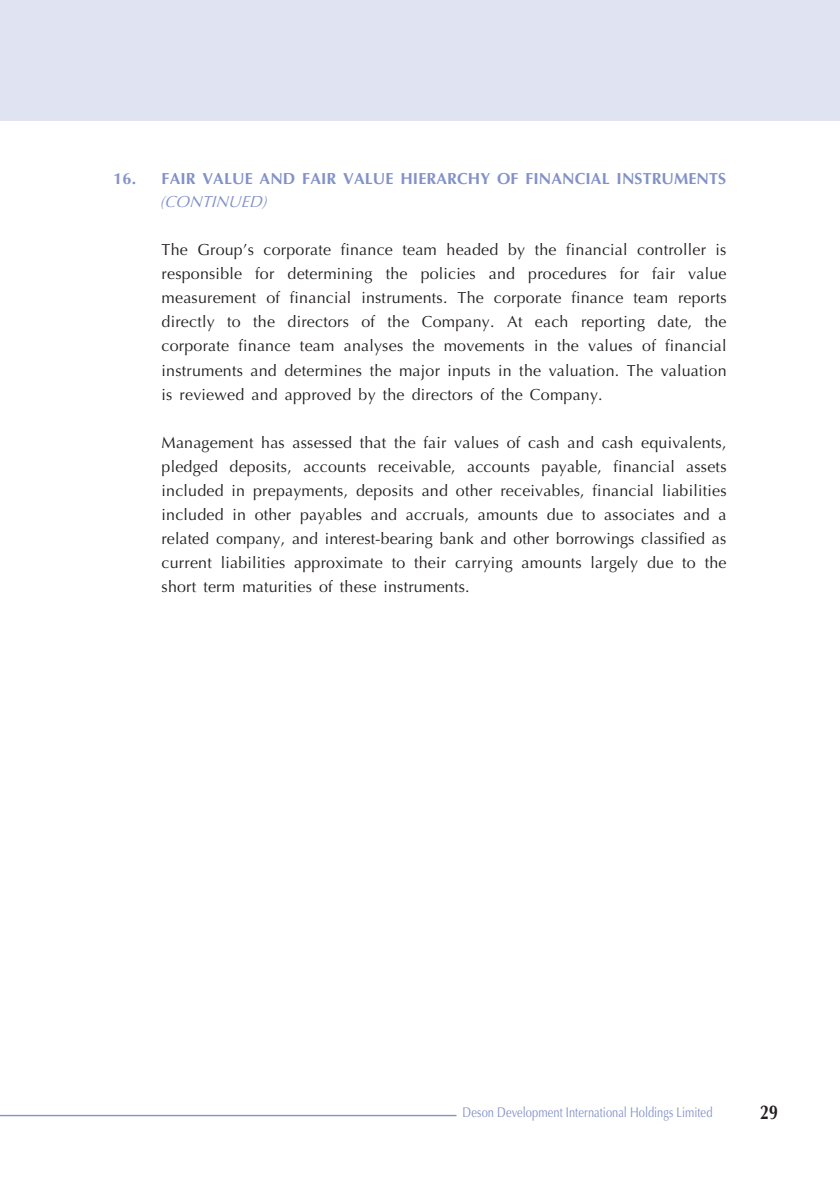
<style>
.page{position:relative;width:840px;height:1191px;background:#fff}
.page>*{position:absolute;margin:0;border:0;box-sizing:border-box;transform-origin:0 0}
.t1{font:700 20px "Optima";color:#231f20;scale:.8 1}
._01_Body_Text{font:16px/24px "Optima";letter-spacing:.015em;color:#231f20;text-align:justify}
._03_H1{font:700 16px/23px "Optima";letter-spacing:.005em;color:#8291c9}
.t2{font:14px "Optima";letter-spacing:.005em;color:#8291c9;scale:.79 1}
.s1{font-weight:400;font-style:italic}
</style>
<div class="page">
<div style="left:0;top:0;width:839px;height:121px;background:#e0e4f2"></div>
<hr style="left:0;top:1114px;width:456px;height:2px;background:#8291c9">
<p class="_03_H1" style="left:160px;top:168px;width:567px;text-indent:-46px">16. FAIR VALUE AND FAIR VALUE HIERARCHY OF FINANCIAL INSTRUMENTS <span class="s1">(CONTINUED)</span></p>
<p class="_01_Body_Text" style="left:161px;top:238px;width:566px">The Group’s corporate finance team headed by the financial controller is responsible for determining the policies and procedures for fair value measurement of financial instruments. The corporate finance team reports directly to the directors of the Company. At each reporting date, the corporate finance team analyses the movements in the values of financial instruments and determines the major inputs in the valuation. The valuation is reviewed and approved by the directors of the Company.</p>
<p class="_01_Body_Text" style="left:161px;top:430px;width:566px">Management has assessed that the fair values of cash and cash equivalents, pledged deposits, accounts receivable, accounts payable, financial assets included in prepayments, deposits and other receivables, financial liabilities included in other payables and accruals, amounts due to associates and a related company, and interest-bearing bank and other borrowings classified as current liabilities approximate to their carrying amounts largely due to the short term maturities of these instruments.</p>
<p class="t2" style="left:462px;top:1104px;width:318px">Deson Development International Holdings Limited</p>
<p class="t1" style="left:759px;top:1100px;width:24px">29</p>
</div>
